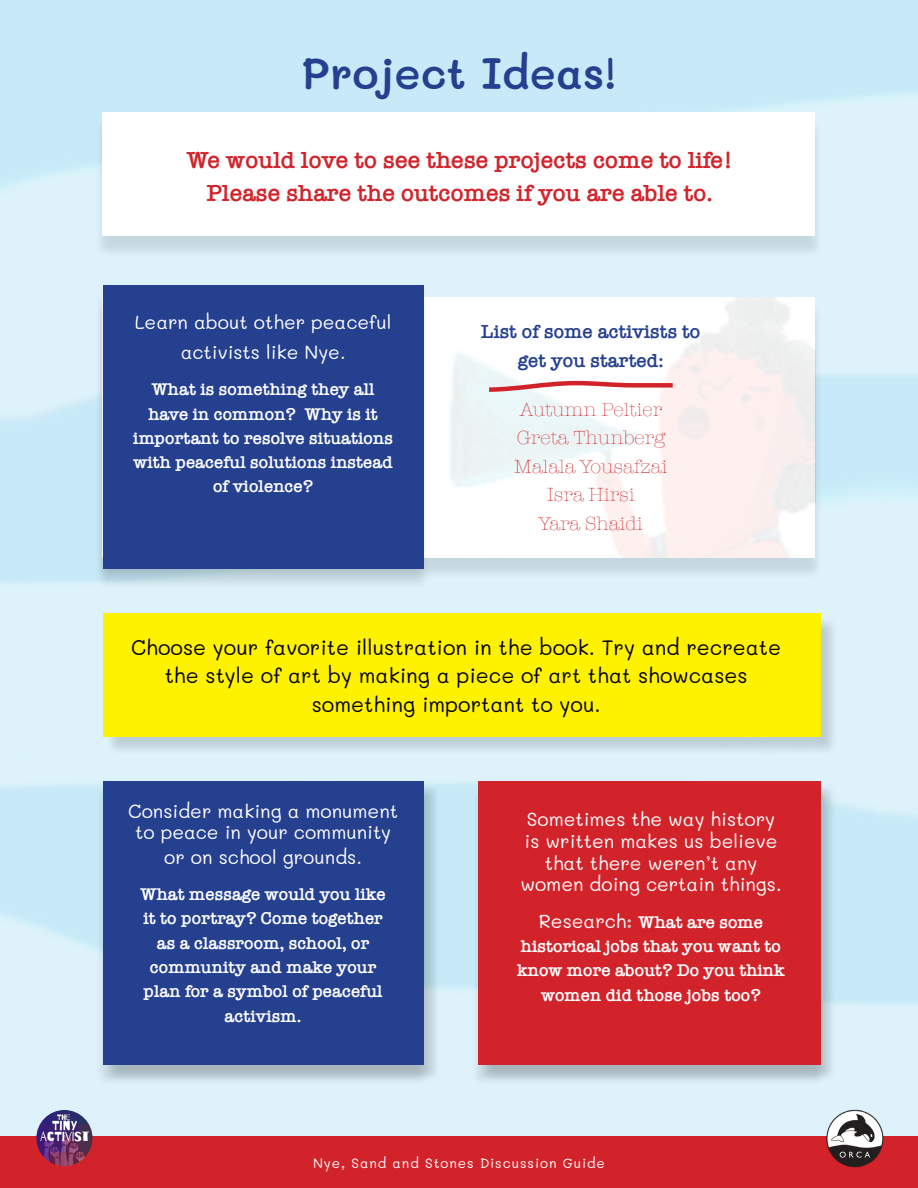
<style>
.page{position:relative;width:918px;height:1188px;background:#fff}
.page>*{position:absolute;margin:0;border:0;box-sizing:border-box;transform-origin:0 0}
.t1{font:600 43.5px "Mali";color:#25408f}
.t2{font:600 24px/33px "American Typewriter";color:#d2232a;text-align:center}
.t3{font:21px/28.5px "Mali";color:#000;text-align:center}
.t4{font:300 19.5px/28.5px "American Typewriter";color:#d2232a;text-align:center}
.t5{font:600 19.5px/28.5px "American Typewriter";color:#25408f;text-align:center}
.t6{font:18.9px/21.6px "Mali";color:#fff;text-align:center}
.t7{font:600 17.55px/24.3px "American Typewriter";color:#fff;text-align:center}
.t8{font:13.5px "Mali";letter-spacing:.07em;color:#fff}
.s1{font-family:"Mali";font-weight:400;font-size:18.9px}
</style>
<div class="page">
<img style="left:0;top:0;width:918px;height:1137px">
<div style="left:95px;top:304px;width:728px;height:276px;background:#000;opacity:.11"></div>
<svg style="left:103px;top:297px;width:712px;height:260px"></svg>
<div style="left:95px;top:119px;width:728px;height:139px;background:#000;opacity:.11"></div>
<div style="left:103px;top:112px;width:712px;height:123px;background:#fff"></div>
<div style="left:96px;top:291px;width:335px;height:299px;background:#000;opacity:.11"></div>
<div style="left:103px;top:285px;width:320px;height:284px;background:#25408f"></div>
<div style="left:105px;top:784px;width:336px;height:298px;background:#000;opacity:.15"></div>
<div style="left:96px;top:787px;width:335px;height:299px;background:#000;opacity:.11"></div>
<div style="left:103px;top:782px;width:320px;height:283px;background:#25408f"></div>
<div style="left:480px;top:784px;width:357px;height:298px;background:#000;opacity:.15"></div>
<div style="left:470px;top:787px;width:358px;height:299px;background:#000;opacity:.11"></div>
<div style="left:478px;top:782px;width:342px;height:283px;background:#d2232a"></div>
<div style="left:105px;top:616px;width:734px;height:140px;background:#000;opacity:.15"></div>
<div style="left:103px;top:614px;width:717px;height:123px;background:#fff200"></div>
<svg style="left:485px;top:379px;width:192px;height:15px"></svg>
<div style="left:0;top:1137px;width:918px;height:51px;background:#d2232a"></div>
<img style="left:815px;top:1109px;width:80px;height:59px">
<img style="left:36px;top:1110px;width:57px;height:56px;border-radius:28px">
<h1 class="t1" style="left:302px;top:49px;width:316px">Project Ideas!</h1>
<h2 class="t2" style="left:187px;top:143px;width:548px">We would love to see these projects come to life!<br>Please share the outcomes if you are able to.</h2>
<p class="t6" style="left:135px;top:308px;width:258px;line-height:29.7px">Learn about other peaceful activists like Nye.</p>
<p class="t7" style="left:133px;top:377px;width:261px">What is something they all have in common? Why is it important to resolve situations with peaceful solutions instead of violence?</p>
<p class="t5" style="left:481px;top:317px;width:221px">List of some activists to get you started:</p>
<p class="t4" style="left:514px;top:394px;width:155px">Autumn Peltier<br>Greta Thunberg<br>Malala Yousafzai<br>Isra Hirsi<br>Yara Shaidi</p>
<p class="t3" style="left:131px;top:633px;width:651px">Choose your favorite illustration in the book. Try and recreate the style of art by making a piece of art that showcases something important to you.</p>
<p class="t6" style="left:128px;top:801px;width:271px">Consider making a monument to peace in your community</p>
<p class="t6" style="left:164px;top:846px;width:199px">or on school grounds.</p>
<p class="t7" style="left:140px;top:882px;width:247px">What message would you like it to portray? Come together as a classroom, school, or community and make your plan for a symbol of peaceful activism.</p>
<p class="t6" style="left:520px;top:809px;width:263px">Sometimes the way history is written makes us believe that there weren’t any women doing certain things.</p>
<p class="t7" style="left:517px;top:909px;width:270px"><span class="s1">Research:</span> What are some historical jobs that you want to know more about? Do you think women did those jobs too?</p>
<p class="t8" style="left:313px;top:1156px;width:293px">Nye, Sand and Stones Discussion Guide</p>
</div>
